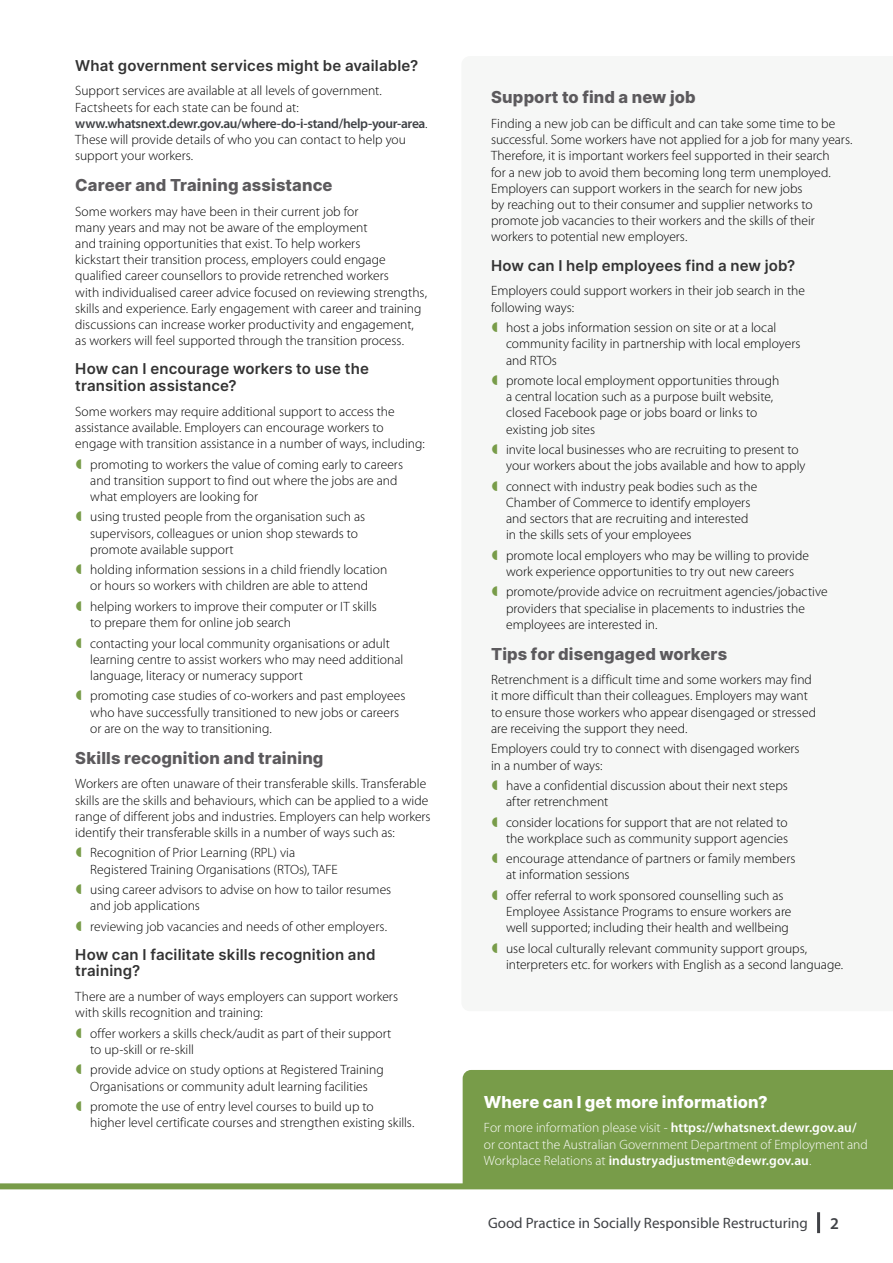
<style>
.page{position:relative;width:893px;height:1263px;background:#fff}
.page>*{position:absolute;margin:0;border:0;box-sizing:border-box;transform-origin:0 0}
.t1{font:800 16.5px "Inter";letter-spacing:.01em;color:#5c5a5d}
.t2{font:800 16.5px "Inter";letter-spacing:.005em;color:#fff}
.t3{font:600 16.5px "Myriad Pro";color:#404246}
.t4{font:600 15px/16.5px "Inter";letter-spacing:.01em;color:#333}
.t5{font:15px "Myriad Pro";color:#404246}
.Body_Txt{font:300 13.5px/16.2px "Myriad Pro";color:#000}
.Body_Txt-2{font:300 13.5px/16.2px "Myriad Pro";color:#fff}
.s1{font-weight:600;color:#404246}
.s2{font-weight:600}
</style>
<div class="page">
<hr style="left:817px;top:1212px;width:3px;height:21px;background:#404246">
<div style="left:0;top:1183px;width:893px;height:6px;background:#789c49"></div>
<div style="left:463px;top:1070px;width:430px;height:113px;background:#789c49"></div>
<h3 class="t4" style="left:75px;top:56px;width:344px">What government services might be available?</h3>
<p class="Body_Txt" style="left:75px;top:83px;width:354px">Support services are available at all levels of government.<br>Factsheets for each state can be found at: <span class="s1">www.whatsnext.dewr.gov.au/where-do-i-stand/help-your-area</span>.<br>These will provide details of who you can contact to help you support your workers.</p>
<h2 class="t1" style="left:75px;top:172px;width:259px">Career and Training assistance</h2>
<p class="Body_Txt" style="left:75px;top:203px;width:353px">Some workers may have been in their current job for<br>many years and may not be aware of the employment<br>and training opportunities that exist. To help workers<br>kickstart their transition process, employers could engage qualified career counsellors to provide retrenched workers<br>with individualised career advice focused on reviewing strengths, skills and experience. Early engagement with career and training discussions can increase worker productivity and engagement, as workers will feel supported through the transition process.</p>
<h3 class="t4" style="left:75px;top:360px;width:295px">How can I encourage workers to use the transition assistance?</h3>
<p class="Body_Txt" style="left:75px;top:403px;width:351px">Some workers may require additional support to access the assistance available. Employers can encourage workers to engage with transition assistance in a number of ways, including:</p>
<p class="Body_Txt" style="left:90px;top:456px;width:314px">promoting to workers the value of coming early to careers and transition support to find out where the jobs are and what employers are looking for</p>
<p class="Body_Txt" style="left:90px;top:509px;width:276px">using trusted people from the organisation such as supervisors, colleagues or union shop stewards to promote available support</p>
<p class="Body_Txt" style="left:90px;top:561px;width:298px">holding information sessions in a child friendly location or hours so workers with children are able to attend</p>
<p class="Body_Txt" style="left:90px;top:598px;width:288px">helping workers to improve their computer or IT skills to prepare them for online job search</p>
<p class="Body_Txt" style="left:90px;top:635px;width:315px">contacting your local community organisations or adult learning centre to assist workers who may need additional language, literacy or numeracy support</p>
<p class="Body_Txt" style="left:90px;top:688px;width:317px">promoting case studies of co-workers and past employees who have successfully transitioned to new jobs or careers or are on the way to transitioning.</p>
<h2 class="t1" style="left:75px;top:745px;width:250px">Skills recognition and training</h2>
<p class="Body_Txt" style="left:75px;top:775px;width:357px">Workers are often unaware of their transferable skills. Transferable skills are the skills and behaviours, which can be applied to a wide range of different jobs and industries. Employers can help workers identify their transferable skills in a number of ways such as:</p>
<p class="Body_Txt" style="left:90px;top:845px;width:249px">Recognition of Prior Learning (RPL) via<br>Registered Training Organisations (RTOs), TAFE</p>
<p class="Body_Txt" style="left:90px;top:881px;width:303px">using career advisors to advise on how to tailor resumes and job applications</p>
<p class="Body_Txt" style="left:90px;top:918px;width:298px">reviewing job vacancies and needs of other employers.</p>
<h3 class="t4" style="left:75px;top:946px;width:302px">How can I facilitate skills recognition and training?</h3>
<p class="Body_Txt" style="left:75px;top:988px;width:324px">There are a number of ways employers can support workers with skills recognition and training:</p>
<p class="Body_Txt" style="left:90px;top:1025px;width:303px">offer workers a skills check/audit as part of their support to up-skill or re-skill</p>
<p class="Body_Txt" style="left:90px;top:1062px;width:295px">provide advice on study options at Registered Training<br>Organisations or community adult learning facilities</p>
<p class="Body_Txt" style="left:90px;top:1098px;width:326px">promote the use of entry level courses to build up to<br>higher level certificate courses and strengthen existing skills.</p>
<h2 class="t1" style="left:491px;top:85px;width:206px">Support to find a new job</h2>
<p class="Body_Txt" style="left:491px;top:115px;width:363px">Finding a new job can be difficult and can take some time to be successful. Some workers have not applied for a job for many years.<br>Therefore, it is important workers feel supported in their search<br>for a new job to avoid them becoming long term unemployed.<br>Employers can support workers in the search for new jobs<br>by reaching out to their consumer and supplier networks to promote job vacancies to their workers and the skills of their workers to potential new employers.</p>
<h3 class="t4" style="left:491px;top:257px;width:306px">How can I help employees find a new job?</h3>
<p class="Body_Txt" style="left:491px;top:283px;width:315px">Employers could support workers in their job search in the following ways:</p>
<p class="Body_Txt" style="left:506px;top:319px;width:296px">host a jobs information session on site or at a local community facility in partnership with local employers and RTOs</p>
<p class="Body_Txt" style="left:506px;top:372px;width:275px">promote local employment opportunities through a central location such as a purpose built website, closed Facebook page or jobs board or links to existing job sites</p>
<p class="Body_Txt" style="left:506px;top:441px;width:301px">invite local businesses who are recruiting to present to your workers about the jobs available and how to apply</p>
<p class="Body_Txt" style="left:506px;top:478px;width:253px">connect with industry peak bodies such as the Chamber of Commerce to identify employers and sectors that are recruiting and interested in the skills sets of your employees</p>
<p class="Body_Txt" style="left:506px;top:547px;width:304px">promote local employers who may be willing to provide work experience opportunities to try out new careers</p>
<p class="Body_Txt" style="left:506px;top:584px;width:323px">promote/provide advice on recruitment agencies/jobactive providers that specialise in placements to industries the employees are interested in.</p>
<h2 class="t1" style="left:491px;top:641px;width:238px">Tips for disengaged workers</h2>
<p class="Body_Txt" style="left:491px;top:671px;width:326px">Retrenchment is a difficult time and some workers may find it more difficult than their colleagues. Employers may want to ensure those workers who appear disengaged or stressed are receiving the support they need.</p>
<p class="Body_Txt" style="left:491px;top:741px;width:310px">Employers could try to connect with disengaged workers in a number of ways:</p>
<p class="Body_Txt" style="left:506px;top:777px;width:283px">have a confidential discussion about their next steps after retrenchment</p>
<p class="Body_Txt" style="left:506px;top:814px;width:283px">consider locations for support that are not related to the workplace such as community support agencies</p>
<p class="Body_Txt" style="left:506px;top:850px;width:291px">encourage attendance of partners or family members at information sessions</p>
<p class="Body_Txt" style="left:506px;top:887px;width:287px">offer referral to work sponsored counselling such as<br>Employee Assistance Programs to ensure workers are well supported; including their health and wellbeing</p>
<p class="Body_Txt" style="left:506px;top:940px;width:339px">use local culturally relevant community support groups, interpreters etc. for workers with English as a second language.</p>
<h2 class="t2" style="left:484px;top:1089px;width:285px">Where can I get more information?</h2>
<p class="Body_Txt-2" style="left:484px;top:1119px;width:386px">For more information please visit - <span class="s2">https://whatsnext.dewr.gov.au/ </span>or contact the Australian Government Department of Employment and<br>Workplace Relations at <span class="s2">industryadjustment@dewr.gov.au</span>.</p>
<p class="t5" style="left:488px;top:1213px;width:321px">Good Practice in Socially Responsible Restructuring</p>
<p class="t3" style="left:830px;top:1213px;width:10px">2</p>
</div>
